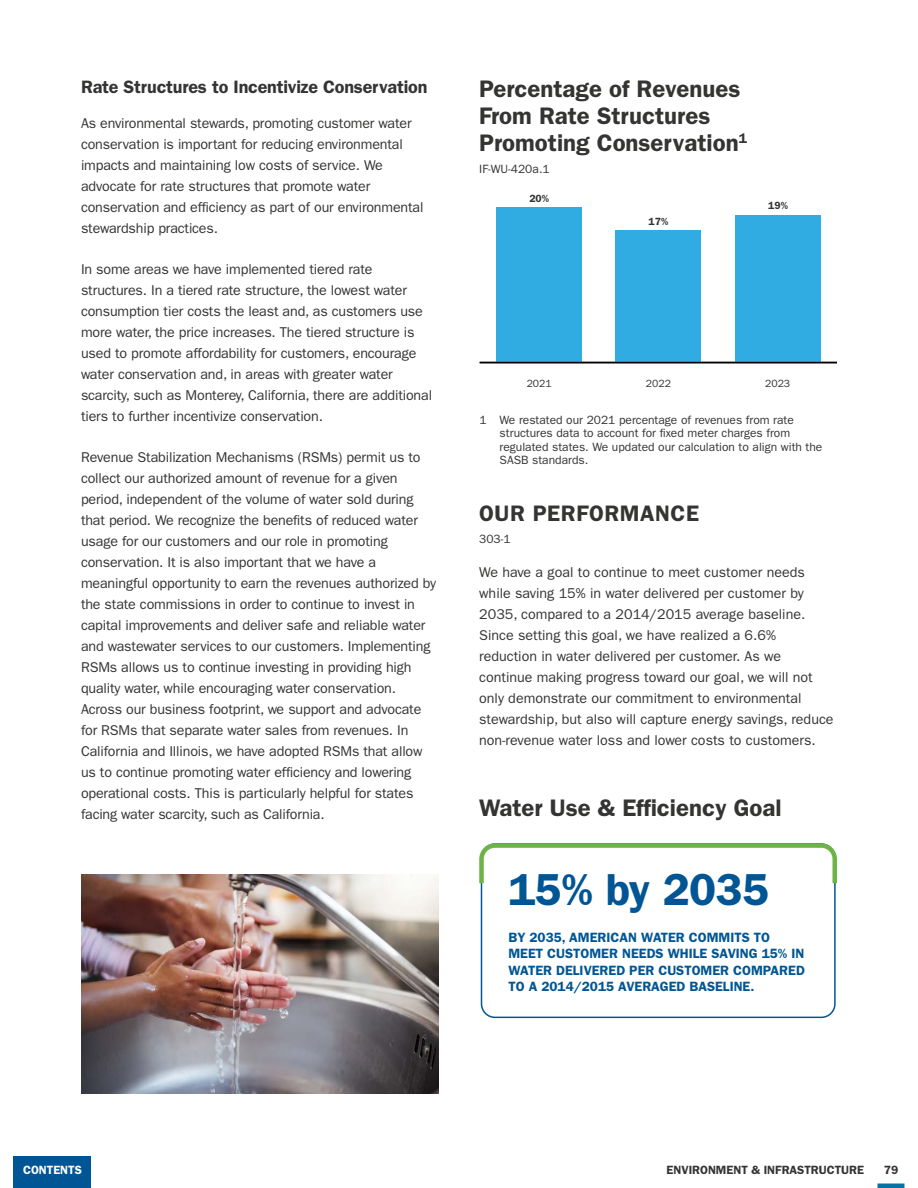
<style>
.page{position:relative;width:918px;height:1188px;background:#fff}
.page>*{position:absolute;margin:0;border:0;box-sizing:border-box;transform-origin:0 0}
.t1{font:600 45px "ITC Franklin Gothic Std";letter-spacing:-.01em;color:#005694}
.t2{font:600 24px/27px "ITC Franklin Gothic Std";color:#343433}
.t3{font:600 22.5px "ITC Franklin Gothic Std";letter-spacing:.025em;color:#343433}
.t4{font:600 18px "ITC Franklin Gothic Std";letter-spacing:-.01em;color:#343433}
.t5{font:14.25px/21px "ITC Franklin Gothic Std";letter-spacing:-.01em;color:#343433}
.t6{font:600 13.5px/16.5px "ITC Franklin Gothic Std";color:#005694}
.t7{font:12px/13.5px "ITC Franklin Gothic Std";color:#343433}
.t8{font:600 12px "ITC Franklin Gothic Std";color:#343433}
.t9{font:600 12px "ITC Franklin Gothic Std";color:#fff}
.t10{font:10.5px "ITC Franklin Gothic Std";color:#353434}
.t11{font:600 10.5px "ITC Franklin Gothic Std";color:#343433}
</style>
<div class="page">
<div style="left:496px;top:207px;width:86px;height:156px;background:#31ace2"></div>
<div style="left:616px;top:231px;width:85px;height:132px;background:#31ace2"></div>
<div style="left:735px;top:215px;width:86px;height:148px;background:#31ace2"></div>
<hr style="left:480px;top:362px;width:357px;height:1px;background:#000">
<img style="left:81px;top:874px;width:358px;height:220px">
<div style="left:481px;top:843px;width:355px;height:175px;border:2px solid #005694;border-radius:14px"></div>
<svg style="left:479px;top:843px;width:358px;height:45px"></svg>
<hr style="left:878px;top:1184px;width:26px;height:4px;background:#0772a4">
<div style="left:14px;top:1156px;width:78px;height:32px;background:#005694"></div>
<p class="t4" style="left:81px;top:77px;width:348px">Rate Structures to Incentivize Conservation</p>
<p class="t5" style="left:81px;top:113px;width:344px">As environmental stewards, promoting customer water conservation is important for reducing environmental impacts and maintaining low costs of service. We advocate for rate structures that promote water conservation and efficiency as part of our environmental stewardship practices.</p>
<p class="t5" style="left:81px;top:259px;width:353px">In some areas we have implemented tiered rate structures. In a tiered rate structure, the lowest water consumption tier costs the least and, as customers use more water, the price increases. The tiered structure is used to promote affordability for customers, encourage water conservation and, in areas with greater water scarcity, such as Monterey, California, there are additional tiers to further incentivize conservation.</p>
<p class="t5" style="left:81px;top:447px;width:357px">Revenue Stabilization Mechanisms (RSMs) permit us to collect our authorized amount of revenue for a given period, independent of the volume of water sold during that period. We recognize the benefits of reduced water usage for our customers and our role in promoting conservation. It is also important that we have a meaningful opportunity to earn the revenues authorized by the state commissions in order to continue to invest in capital improvements and deliver safe and reliable water and wastewater services to our customers. Implementing RSMs allows us to continue investing in providing high quality water, while encouraging water conservation.<br>Across our business footprint, we support and advocate for RSMs that separate water sales from revenues. In California and Illinois, we have adopted RSMs that allow us to continue promoting water efficiency and lowering operational costs. This is particularly helpful for states facing water scarcity, such as California.</p>
<h2 class="t2" style="left:479px;top:76px;width:269px">Percentage of Revenues<br>From Rate Structures<br>Promoting Conservation<sup>1</sup></h2>
<p class="t7" style="left:479px;top:162px;width:72px">IF-WU-420a.1</p>
<p class="t11" style="left:529px;top:192px;width:21px">20%</p>
<p class="t11" style="left:649px;top:215px;width:21px">17%</p>
<p class="t11" style="left:768px;top:199px;width:21px">19%</p>
<p class="t10" style="left:527px;top:377px;width:27px">2021</p>
<p class="t10" style="left:646px;top:377px;width:27px">2022</p>
<p class="t10" style="left:765px;top:377px;width:27px">2023</p>
<p class="t7" style="left:500px;top:413px;width:324px;text-indent:-20px">1 We restated our 2021 percentage of revenues from rate structures data to account for fixed meter charges from regulated states. We updated our calculation to align with the SASB standards.</p>
<h3 class="t3" style="left:479px;top:500px;width:221px">OUR PERFORMANCE</h3>
<p class="t7" style="left:479px;top:532px;width:33px">303-1</p>
<p class="t5" style="left:479px;top:562px;width:356px">We have a goal to continue to meet customer needs while saving 15% in water delivered per customer by 2035, compared to a 2014/2015 average baseline.<br>Since setting this goal, we have realized a 6.6% reduction in water delivered per customer. As we continue making progress toward our goal, we will not only demonstrate our commitment to environmental stewardship, but also will capture energy savings, reduce non-revenue water loss and lower costs to customers.</p>
<h2 class="t2" style="left:479px;top:795px;width:304px">Water Use &amp; Efficiency Goal</h2>
<h1 class="t1" style="left:508px;top:863px;width:262px">15% by 2035</h1>
<p class="t6" style="left:508px;top:929px;width:298px">BY 2035, AMERICAN WATER COMMITS TO MEET CUSTOMER NEEDS WHILE SAVING 15% IN WATER DELIVERED PER CUSTOMER COMPARED TO A 2014/2015 AVERAGED BASELINE.</p>
<p class="t9" style="left:23px;top:1163px;width:60px">CONTENTS</p>
<p class="t8" style="left:667px;top:1163px;width:199px">ENVIRONMENT &amp; INFRASTRUCTURE</p>
<p class="t8" style="left:884px;top:1163px;width:16px">79</p>
</div>
